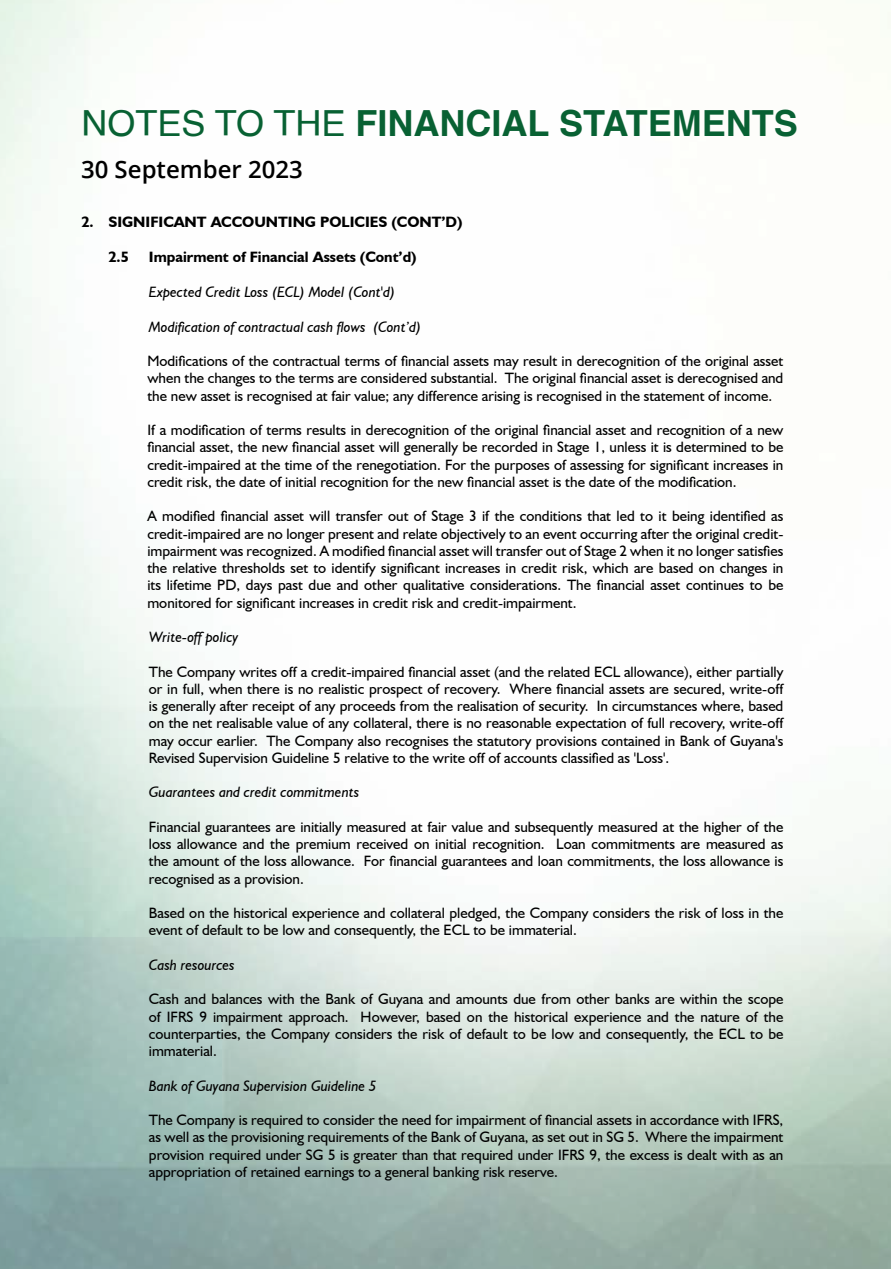
<style>
.page{position:relative;width:891px;height:1269px;background:#fff}
.page>*{position:absolute;margin:0;border:0;box-sizing:border-box;transform-origin:0 0}
.t1{font:700 36px "Helvetica";color:#086133}
.t2{font:600 24px "Open Sans";color:#000}
.t3{font:15px/17.2px "Humanist 521 BT";color:#000;text-align:justify}
.t4{font:italic 15px "Humanist 521 BT";color:#000}
.t5{font:700 15px "Humanist 521 BT";color:#000}
.s1{font-weight:400}
</style>
<div class="page">
<h1 class="t1" style="left:82px;top:94px;width:718px"><span class="s1">NOTES TO THE</span> FINANCIAL STATEMENTS</h1>
<h2 class="t2" style="left:81px;top:153px;width:223px">30 September 2023</h2>
<p class="t5" style="left:81px;top:213px;width:383px">2. SIGNIFICANT ACCOUNTING POLICIES (CONT’D)</p>
<p class="t5" style="left:108px;top:247px;width:22px">2.5</p>
<p class="t5" style="left:149px;top:247px;width:269px">Impairment of Financial Assets (Cont’d)</p>
<p class="t4" style="left:149px;top:283px;width:248px">Expected Credit Loss (ECL) Model (Cont'd)</p>
<p class="t4" style="left:149px;top:317px;width:274px">Modification of contractual cash flows (Cont’d)</p>
<p class="t3" style="left:147px;top:352px;width:638px">Modifications of the contractual terms of financial assets may result in derecognition of the original asset when the changes to the terms are considered substantial. The original financial asset is derecognised and the new asset is recognised at fair value; any difference arising is recognised in the statement of income.</p>
<p class="t3" style="left:147px;top:421px;width:638px">If a modification of terms results in derecognition of the original financial asset and recognition of a new financial asset, the new financial asset will generally be recorded in Stage 1, unless it is determined to be credit-impaired at the time of the renegotiation. For the purposes of assessing for significant increases in credit risk, the date of initial recognition for the new financial asset is the date of the modification.</p>
<p class="t3" style="left:147px;top:507px;width:638px">A modified financial asset will transfer out of Stage 3 if the conditions that led to it being identified as credit-impaired are no longer present and relate objectively to an event occurring after the original credit&shy;impairment was recognized. A modified financial asset will transfer out of Stage 2 when it no longer satisfies the relative thresholds set to identify significant increases in credit risk, which are based on changes in its lifetime PD, days past due and other qualitative considerations. The financial asset continues to be monitored for significant increases in credit risk and credit-impairment.</p>
<p class="t4" style="left:149px;top:628px;width:91px">Write-off policy</p>
<p class="t3" style="left:149px;top:663px;width:636px">The Company writes off a credit-impaired financial asset (and the related ECL allowance), either partially or in full, when there is no realistic prospect of recovery. Where financial assets are secured, write-off is generally after receipt of any proceeds from the realisation of security. In circumstances where, based on the net realisable value of any collateral, there is no reasonable expectation of full recovery, write-off may occur earlier. The Company also recognises the statutory provisions contained in Bank of Guyana's Revised Supervision Guideline 5 relative to the write off of accounts classified as 'Loss'.</p>
<p class="t4" style="left:149px;top:783px;width:212px">Guarantees and credit commitments</p>
<p class="t3" style="left:149px;top:818px;width:636px">Financial guarantees are initially measured at fair value and subsequently measured at the higher of the loss allowance and the premium received on initial recognition. Loan commitments are measured as the amount of the loss allowance. For financial guarantees and loan commitments, the loss allowance is recognised as a provision.</p>
<p class="t3" style="left:149px;top:904px;width:636px">Based on the historical experience and collateral pledged, the Company considers the risk of loss in the event of default to be low and consequently, the ECL to be immaterial.</p>
<p class="t4" style="left:149px;top:956px;width:87px">Cash resources</p>
<p class="t3" style="left:149px;top:990px;width:636px">Cash and balances with the Bank of Guyana and amounts due from other banks are within the scope of IFRS 9 impairment approach. However, based on the historical experience and the nature of the counterparties, the Company considers the risk of default to be low and consequently, the ECL to be immaterial.</p>
<p class="t4" style="left:149px;top:1076px;width:229px">Bank of Guyana Supervision Guideline 5</p>
<p class="t3" style="left:149px;top:1111px;width:636px">The Company is required to consider the need for impairment of financial assets in accordance with IFRS, as well as the provisioning requirements of the Bank of Guyana, as set out in SG 5. Where the impairment provision required under SG 5 is greater than that required under IFRS 9, the excess is dealt with as an appropriation of retained earnings to a general banking risk reserve.</p>
</div>
